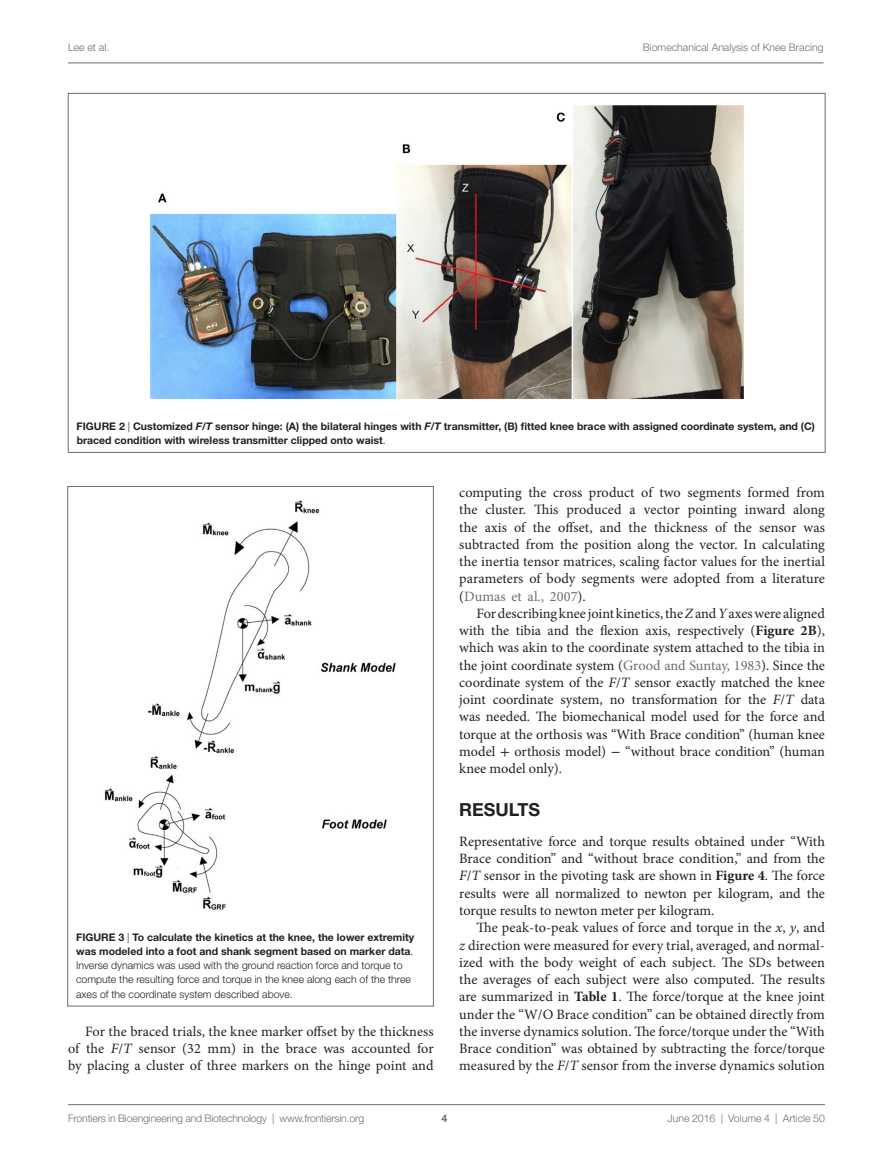
<style>
.page{position:relative;width:893px;height:1170px;background:#fff}
.page>*{position:absolute;margin:0;border:0;box-sizing:border-box;transform-origin:0 0}
.t1{font:700 18px "Helvetica Neue LT Std";color:#231f20}
.t2{font:14.25px/17.2px "Minion Pro";color:#231f20;text-align:justify}
.t3{font:300 10.5px/14.2px "Helvetica Neue LT Std";color:#231f20}
.t4{font:700 10.5px/14.2px "Helvetica Neue LT Std";color:#231f20}
.t5{font:300 10.5px "Helvetica Neue LT Std";letter-spacing:-.015em;color:#6c6d70}
.t6{font:700 10.5px "Helvetica Neue LT Std";color:#6c6d70}
.s1{font-weight:300}
.s2{font-style:italic}
.s3{font-weight:700}
.s4{color:#6c6d70}
.s5{font-family:"STIX General"}
</style>
<div class="page">
<img style="left:104px;top:500px;width:292px;height:410px">
<img style="left:150px;top:105px;width:594px;height:294px">
<hr style="left:68px;top:63px;width:756px;height:1px;background:#6c6d70">
<hr style="left:68px;top:1104px;width:757px;height:1px;background:#6c6d70">
<p class="t5" style="left:68px;top:41px;width:43px">Lee et al.</p>
<p class="t5" style="left:643px;top:41px;width:182px">Biomechanical Analysis of Knee Bracing</p>
<p class="t4" style="left:77px;top:418px;width:740px">FIG URE 2 <span class="s1">|</span> Customized <span class="s2">F</span>/<span class="s2">T</span> sensor hinge: (A) the bilateral hinges with <span class="s2">F</span>/<span class="s2">T</span> transmitter, (B) fitted knee brace with assigned coordinate system, and (C) braced condition with wireless transmitter clipped onto waist<span class="s1">.</span></p>
<p class="t3" style="left:76px;top:929px;width:340px"><span class="s3">FIG URE 3</span> | <span class="s3">To calculate the kinetics at the knee, the lower extremity was modeled into a foot and shank segment based on marker data</span>.<br>Inverse dynamics was used with the ground reaction force and torque to compute the resulting force and torque in the knee along each of the three axes of the coordinate system described above.</p>
<p class="t2" style="left:68px;top:1022px;width:367px;text-indent:17px">For the braced trials, the knee marker offset by the thickness of the <span class="s2">F</span>/<span class="s2">T</span> sensor (32 mm) in the brace was accounted for by placing a cluster of three markers on the hinge point and</p>
<p class="t2" style="left:459px;top:484px;width:367px">computing the cross product of two segments formed from the cluster. This produced a vector pointing inward along the axis of the offset, and the thickness of the sensor was subtracted from the position along the vector. In calculating the inertia tensor matrices, scaling factor values for the inertial parameters of body segments were adopted from a literature (<span class="s4">Dumas et al., 2007</span>).</p>
<p class="t2" style="left:459px;top:604px;width:367px;text-indent:17px">For describing knee joint kinetics, the <span class="s2">Z</span> and <span class="s2">Y</span> axes were aligned with the tibia and the flexion axis, respectively (<span class="s3">Figure 2B</span>), which was akin to the coordinate system attached to the tibia in the joint coordinate system (<span class="s4">Grood and Suntay, 1983</span>). Since the coordinate system of the <span class="s2">F</span>/<span class="s2">T</span> sensor exactly matched the knee joint coordinate system, no transformation for the <span class="s2">F</span>/<span class="s2">T</span> data was needed. The biomechanical model used for the force and torque at the orthosis was “With Brace condition” (human knee model <span class="s5">+</span> orthosis model) <span class="s5">−</span> “without brace condition” (human knee model only).</p>
<p class="t1" style="left:459px;top:798px;width:13px">RES</p>
<p class="t1" style="left:496px;top:798px;width:45px">ULTS</p>
<p class="t2" style="left:459px;top:832px;width:367px">Representative force and torque results obtained under “With Brace condition” and “without brace condition,” and from the <span class="s2">F</span>/<span class="s2">T</span> sensor in the pivoting task are shown in <span class="s3">Figure 4</span>. The force results were all normalized to newton per kilogram, and the torque results to newton meter per kilogram.</p>
<p class="t2" style="left:459px;top:919px;width:367px;text-indent:17px">The peak-to-peak values of force and torque in the <span class="s2">x</span>, <span class="s2">y</span>, and <span class="s2">z</span> direction were measured for every trial, averaged, and normal&shy;ized with the body weight of each subject. The SDs between the averages of each subject were also computed. The results are summarized in <span class="s3">Table 1</span>. The force/torque at the knee joint under the “W/O Brace condition” can be obtained directly from the inverse dynamics solution. The force/torque under the “With Brace condition” was obtained by subtracting the force/torque measured by the <span class="s2">F</span>/<span class="s2">T</span> sensor from the inverse dynamics solution</p>
<p class="t5" style="left:68px;top:1111px;width:298px">Frontiers in Bioengineering and Biotechnology | www.frontiersin.org</p>
<p class="t5" style="left:667px;top:1111px;width:159px">June 2016 | Volume 4 | Article 50</p>
<p class="t6" style="left:441px;top:1111px;width:7px">4</p>
</div>
